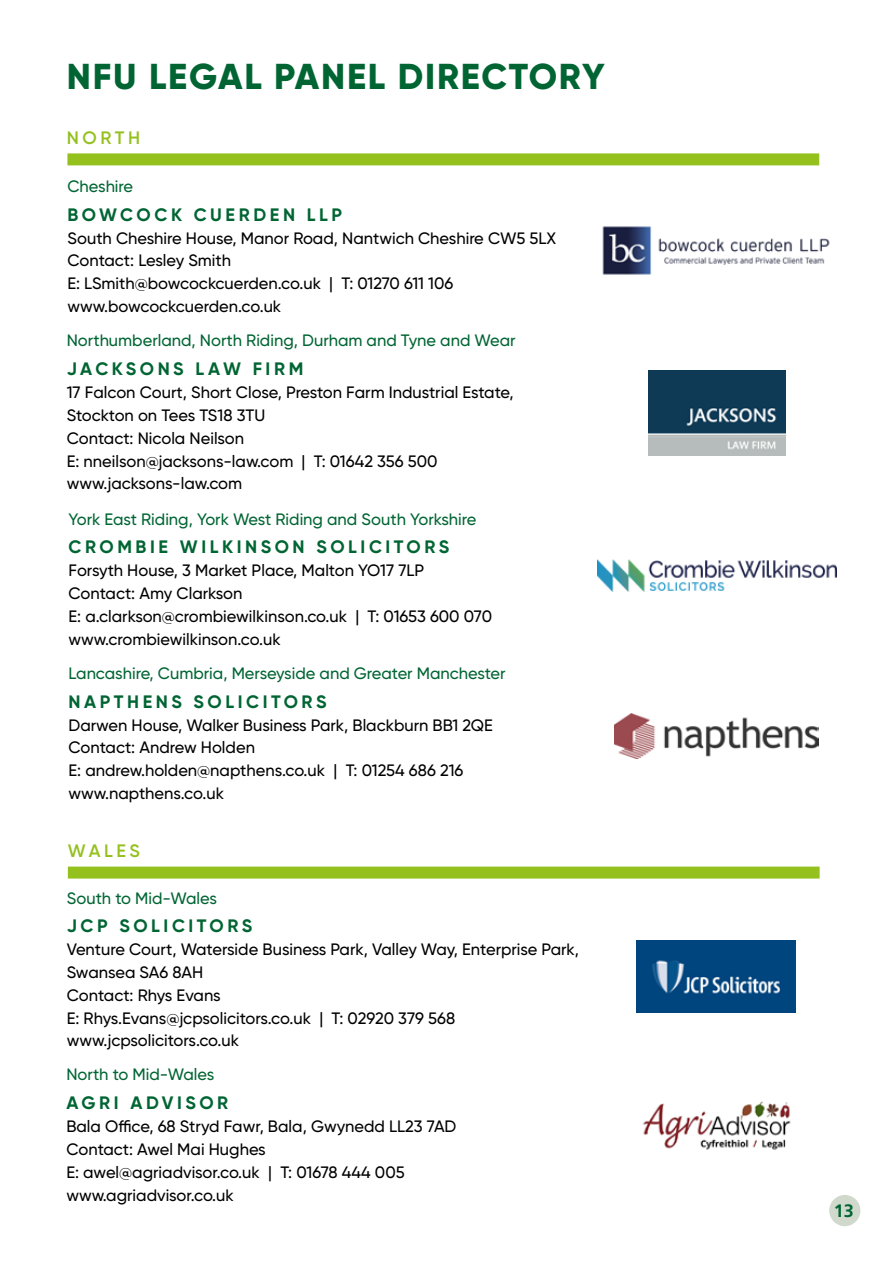
<style>
.page{position:relative;width:893px;height:1263px;background:#fff}
.page>*{position:absolute;margin:0;border:0;box-sizing:border-box;transform-origin:0 0}
.t1{font:800 36px "Gilroy";letter-spacing:.05em;color:#006533}
.t2{font:700 18px "Gilroy";letter-spacing:.2em;color:#006533}
.t3{font:600 18px "Gilroy";letter-spacing:.2em;color:#95c11f}
.t4{font:700 18px "Frutiger LT Std";color:#006533}
.t5{font:500 16.5px/22.8px "Gilroy";color:#000}
.t6{font:500 16.5px "Gilroy";color:#006533}
</style>
<div class="page">
<div style="left:829px;top:1195px;width:31px;height:31px;background:#d1d9cd;border-radius:50%"></div>
<div style="left:67px;top:153px;width:752px;height:12px;background:#95c11f"></div>
<img style="left:597px;top:559px;width:239px;height:32px">
<img style="left:602px;top:226px;width:228px;height:49px">
<img style="left:615px;top:713px;width:203px;height:45px">
<div style="left:68px;top:866px;width:752px;height:12px;background:#95c11f"></div>
<img style="left:636px;top:940px;width:160px;height:72px">
<img style="left:643px;top:1101px;width:148px;height:49px">
<img style="left:648px;top:370px;width:137px;height:86px">
<h1 class="t1" style="left:67px;top:54px;width:540px">NFU LEGAL PANEL DIRECTORY</h1>
<p class="t3" style="left:67px;top:127px;width:75px">NORTH</p>
<p class="t6" style="left:67px;top:176px;width:67px">Cheshire</p>
<p class="t2" style="left:67px;top:203px;width:276px">BOWCOCK CUERDEN LLP</p>
<p class="t5" style="left:67px;top:226px;width:490px">South Cheshire House, Manor Road, Nantwich Cheshire CW5 5LX Contact: Lesley Smith<br>E: LSmith@bowcockcuerden.co.uk | T: 01270 611 106 www.bowcockcuerden.co.uk</p>
<p class="t6" style="left:67px;top:331px;width:450px">Northumberland, North Riding, Durham and Tyne and Wear</p>
<p class="t2" style="left:67px;top:358px;width:238px">JACKSONS LAW FIRM</p>
<p class="t5" style="left:67px;top:381px;width:448px">17 Falcon Court, Short Close, Preston Farm Industrial Estate, Stockton on Tees TS18 3TU<br>Contact: Nicola Neilson<br>E: nneilson@jacksons-law.com | T: 01642 356 500 www.jacksons-law.com</p>
<p class="t6" style="left:68px;top:509px;width:409px">York East Riding, York West Riding and South Yorkshire</p>
<p class="t2" style="left:68px;top:536px;width:382px">CROMBIE WILKINSON SOLICITORS</p>
<p class="t5" style="left:68px;top:559px;width:425px">Forsyth House, 3 Market Place, Malton YO17 7LP Contact: Amy Clarkson<br>E: a.clarkson@crombiewilkinson.co.uk | T: 01653 600 070 www.crombiewilkinson.co.uk</p>
<p class="t6" style="left:68px;top:663px;width:438px">Lancashire, Cumbria, Merseyside and Greater Manchester</p>
<p class="t2" style="left:68px;top:690px;width:259px">NAPTHENS SOLICITORS</p>
<p class="t5" style="left:68px;top:713px;width:426px">Darwen House, Walker Business Park, Blackburn BB1 2QE Contact: Andrew Holden<br>E: andrew.holden@napthens.co.uk | T: 01254 686 216 www.napthens.co.uk</p>
<p class="t3" style="left:68px;top:840px;width:74px">WALES</p>
<p class="t6" style="left:67px;top:887px;width:152px">South to Mid-Wales</p>
<p class="t2" style="left:67px;top:915px;width:187px">JCP SOLICITORS</p>
<p class="t5" style="left:67px;top:938px;width:514px">Venture Court, Waterside Business Park, Valley Way, Enterprise Park, Swansea SA6 8AH<br>Contact: Rhys Evans<br>E: Rhys.Evans@jcpsolicitors.co.uk | T: 02920 379 568 www.jcpsolicitors.co.uk</p>
<p class="t6" style="left:66px;top:1064px;width:149px">North to Mid-Wales</p>
<p class="t2" style="left:66px;top:1092px;width:163px">AGRI ADVISOR</p>
<p class="t5" style="left:66px;top:1115px;width:392px">Bala Office, 68 Stryd Fawr, Bala, Gwynedd LL23 7AD Contact: Awel Mai Hughes<br>E: awel@agriadvisor.co.uk | T: 01678 444 005 www.agriadvisor.co.uk</p>
<p class="t4" style="left:834px;top:1200px;width:22px">13</p>
</div>
